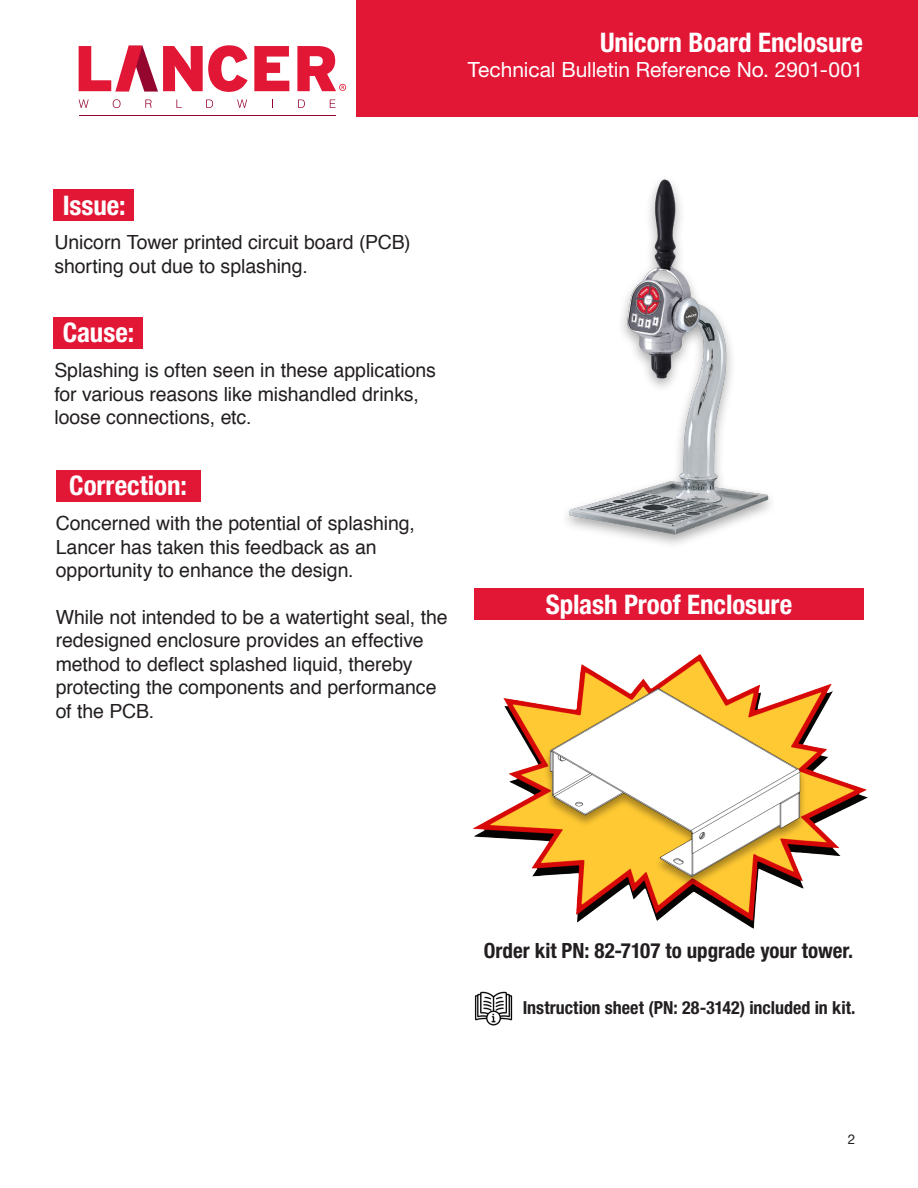
<style>
.page{position:relative;width:918px;height:1188px;background:#fff}
.page>*{position:absolute;margin:0;border:0;box-sizing:border-box;transform-origin:0 0}
.t1{font:700 condensed 27px "Helvetica Neue LT Std";letter-spacing:-.005em;color:#fff}
.t2{font:21px "Helvetica Neue LT Std";letter-spacing:-.005em;color:#fff}
.t3{font:700 condensed 21px "Helvetica Neue LT Std";color:#231f20}
.t4{font:19.5px/23.4px "Helvetica";letter-spacing:-.005em;color:#231f20}
.t5{font:700 condensed 18px "Helvetica Neue LT Std";color:#231f20}
.t6{font:13.5px "Helvetica Neue LT Std";color:#231f20}
</style>
<div class="page">
<img style="left:473px;top:654px;width:395px;height:275px">
<div style="left:356px;top:0;width:562px;height:117px;background:#e21736"></div>
<svg style="left:254px;top:46px;width:35px;height:45px"></svg>
<svg style="left:79px;top:45px;width:169px;height:47px"></svg>
<svg style="left:79px;top:100px;width:10px;height:8px"></svg>
<svg style="left:113px;top:99px;width:8px;height:9px"></svg>
<svg style="left:145px;top:100px;width:7px;height:8px"></svg>
<svg style="left:176px;top:100px;width:6px;height:8px"></svg>
<svg style="left:206px;top:100px;width:7px;height:8px"></svg>
<svg style="left:237px;top:100px;width:10px;height:8px"></svg>
<svg style="left:298px;top:100px;width:7px;height:8px"></svg>
<svg style="left:330px;top:100px;width:5px;height:8px"></svg>
<hr style="left:79px;top:115px;width:256px;height:1px;background:#95062f">
<svg style="left:297px;top:46px;width:49px;height:45px"></svg>
<div style="left:56px;top:470px;width:144px;height:32px;background:#e21736"></div>
<div style="left:54px;top:189px;width:80px;height:32px;background:#e21736"></div>
<div style="left:54px;top:317px;width:89px;height:32px;background:#e21736"></div>
<div style="left:474px;top:588px;width:390px;height:32px;background:#e21736"></div>
<img style="left:567px;top:179px;width:204px;height:365px">
<img style="left:529px;top:674px;width:294px;height:211px">
<img style="left:474px;top:991px;width:39px;height:35px">
<p class="t1" style="left:600px;top:26px;width:265px">Unicorn Board Enclosure</p>
<p class="t2" style="left:468px;top:57px;width:397px">Technical Bulletin Reference No. 2901-001</p>
<p class="t1" style="left:63px;top:189px;width:64px">Issue:</p>
<p class="t4" style="left:54px;top:231px;width:358px">Unicorn Tower printed circuit board (PCB) shorting out due to splashing.</p>
<p class="t1" style="left:63px;top:316px;width:73px">Cause:</p>
<p class="t4" style="left:54px;top:359px;width:383px">Splashing is often seen in these applications for various reasons like mishandled drinks, loose connections, etc.</p>
<p class="t1" style="left:69px;top:469px;width:119px">Correction:</p>
<p class="t4" style="left:56px;top:513px;width:361px">Concerned with the potential of splashing,<br>Lancer has taken this feedback as an opportunity to enhance the design.</p>
<p class="t4" style="left:56px;top:606px;width:393px">While not intended to be a watertight seal, the redesigned enclosure provides an effective method to deflect splashed liquid, thereby protecting the components and performance of the PCB.</p>
<p class="t1" style="left:546px;top:588px;width:248px">Splash Proof Enclosure</p>
<p class="t3" style="left:484px;top:938px;width:371px">Order kit PN: 82-7107 to upgrade your tower.</p>
<p class="t5" style="left:523px;top:997px;width:334px">Instruction sheet (PN: 28-3142) included in kit.</p>
<p class="t6" style="left:848px;top:1131px;width:9px">2</p>
</div>
